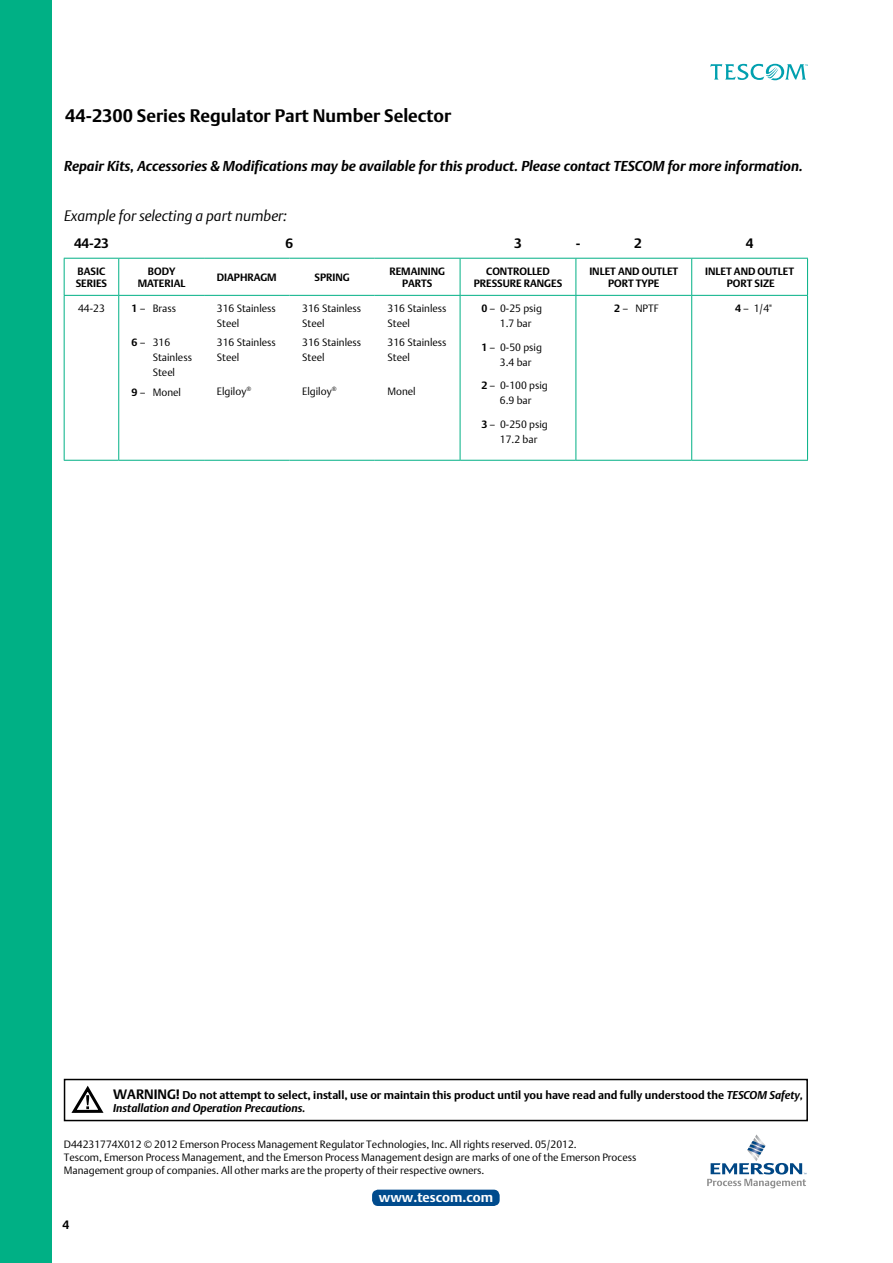
<style>
.page{position:relative;width:893px;height:1263px;background:#fff}
.page>*{position:absolute;margin:0;border:0;box-sizing:border-box;transform-origin:0 0}
.t1{font:700 18px "DTL Argo T";color:#000}
.t2{font:italic 15px "DTL Argo T Light";color:#000}
.t3{font:italic 700 14.25px "DTL Argo T";color:#000}
.t4{font:700 13.5px "DTL Argo T";color:#fff}
.t5{font:700 13.5px "DTL Argo T";color:#000}
.t6{font:700 12px "DTL Argo T";color:#000}
.t7{font:700 11.25px "DTL Argo T";color:#000}
.t8{font:italic 700 11.25px "DTL Argo T";color:#000}
.t9{font:10.5px/15px "DTL Argo T Light";color:#000}
.t10{font:700 10.5px/12px "DTL Argo T";color:#000}
.s1{font-family:"DTL Argo T";font-weight:700}
.s2{font-size:13.5px}
.s3{font-style:italic}
</style>
<div class="page">
<div style="left:0;top:0;width:51px;height:1263px;background:#00b085"></div>
<svg style="left:710px;top:64px;width:98px;height:16px"></svg>
<hr style="left:64px;top:258px;width:55px;height:1px;background:#00b085">
<hr style="left:64px;top:259px;width:1px;height:36px;background:#00b085">
<hr style="left:460px;top:258px;width:116px;height:1px;background:#00b085">
<hr style="left:576px;top:258px;width:116px;height:1px;background:#00b085">
<hr style="left:575px;top:259px;width:1px;height:36px;background:#00b085">
<hr style="left:692px;top:258px;width:116px;height:1px;background:#00b085">
<hr style="left:691px;top:259px;width:1px;height:36px;background:#00b085">
<hr style="left:807px;top:259px;width:1px;height:36px;background:#00b085">
<hr style="left:64px;top:295px;width:55px;height:1px;background:#00b085">
<hr style="left:64px;top:296px;width:1px;height:164px;background:#00b085">
<hr style="left:460px;top:295px;width:116px;height:1px;background:#00b085">
<hr style="left:576px;top:295px;width:116px;height:1px;background:#00b085">
<hr style="left:575px;top:296px;width:1px;height:164px;background:#00b085">
<hr style="left:692px;top:295px;width:116px;height:1px;background:#00b085">
<hr style="left:691px;top:296px;width:1px;height:164px;background:#00b085">
<hr style="left:807px;top:296px;width:1px;height:164px;background:#00b085">
<hr style="left:119px;top:258px;width:85px;height:1px;background:#00b085">
<hr style="left:118px;top:259px;width:1px;height:36px;background:#00b085">
<hr style="left:204px;top:258px;width:85px;height:1px;background:#00b085">
<hr style="left:289px;top:258px;width:86px;height:1px;background:#00b085">
<hr style="left:375px;top:258px;width:85px;height:1px;background:#00b085">
<hr style="left:460px;top:259px;width:1px;height:36px;background:#00b085">
<hr style="left:119px;top:295px;width:85px;height:1px;background:#00b085">
<hr style="left:118px;top:296px;width:1px;height:164px;background:#00b085">
<hr style="left:204px;top:295px;width:85px;height:1px;background:#00b085">
<hr style="left:289px;top:295px;width:86px;height:1px;background:#00b085">
<hr style="left:375px;top:295px;width:85px;height:1px;background:#00b085">
<hr style="left:460px;top:296px;width:1px;height:164px;background:#00b085">
<hr style="left:64px;top:460px;width:55px;height:1px;background:#00b085">
<hr style="left:119px;top:460px;width:85px;height:1px;background:#00b085">
<hr style="left:204px;top:460px;width:85px;height:1px;background:#00b085">
<hr style="left:289px;top:460px;width:86px;height:1px;background:#00b085">
<hr style="left:375px;top:460px;width:85px;height:1px;background:#00b085">
<hr style="left:460px;top:460px;width:116px;height:1px;background:#00b085">
<hr style="left:576px;top:460px;width:116px;height:1px;background:#00b085">
<hr style="left:692px;top:460px;width:116px;height:1px;background:#00b085">
<div style="left:64px;top:1079px;width:744px;height:42px;border:2px solid #000"></div>
<svg style="left:707px;top:1134px;width:99px;height:54px"></svg>
<div style="left:372px;top:1189px;width:128px;height:17px;background:#004b8d;border-radius:6px"></div>
<svg style="left:71px;top:1085px;width:33px;height:28px"></svg>
<h1 class="t1" style="left:65px;top:105px;width:387px">44-2300 Series Regulator Part Number Selector</h1>
<h3 class="t3" style="left:64px;top:157px;width:740px">Repair Kits, Accessories &amp; Modifications may be available for this product. Please contact Tescom for more information.</h3>
<h2 class="t2" style="left:64px;top:207px;width:224px">Example for selecting a part number:</h2>
<p class="t5" style="left:74px;top:235px;width:36px">44-23</p>
<p class="t5" style="left:286px;top:235px;width:9px">6</p>
<p class="t5" style="left:514px;top:235px;width:9px">3</p>
<p class="t5" style="left:576px;top:235px;width:6px">-</p>
<p class="t5" style="left:634px;top:235px;width:9px">2</p>
<p class="t5" style="left:746px;top:235px;width:9px">4</p>
<p class="t10" style="left:76px;top:265px;width:30px">Basic series</p>
<p class="t10" style="left:138px;top:265px;width:38px;text-indent:10px">Body mater</p>
<p class="t10" style="left:217px;top:271px;width:38px">diaphrag</p>
<p class="t10" style="left:267px;top:271px;width:11px">m</p>
<p class="t10" style="left:315px;top:271px;width:29px">spring</p>
<p class="t10" style="left:402px;top:265px;width:37px;text-indent:-13px">remaining<br>Parts</p>
<p class="t10" style="left:486px;top:265px;width:8px">controlled</p>
<p class="t10" style="left:589px;top:265px;width:10px">inlet</p>
<p class="t10" style="left:618px;top:265px;width:9px">and</p>
<p class="t10" style="left:642px;top:265px;width:22px">outlet</p>
<p class="t10" style="left:608px;top:277px;width:8px">port</p>
<p class="t10" style="left:636px;top:277px;width:19px">type</p>
<p class="t10" style="left:705px;top:265px;width:10px">inlet</p>
<p class="t10" style="left:734px;top:265px;width:9px">and</p>
<p class="t10" style="left:758px;top:265px;width:22px">outlet</p>
<p class="t10" style="left:727px;top:277px;width:8px">port</p>
<p class="t10" style="left:754px;top:277px;width:21px">size</p>
<p class="t10" style="left:474px;top:277px;width:7px">press</p>
<p class="t10" style="left:503px;top:277px;width:29px">ure ranges</p>
<p class="t10" style="left:171px;top:277px;width:10px">ial</p>
<p class="t9" style="left:78px;top:301px;width:28px">44-23</p>
<p class="t9" style="left:132px;top:301px;width:46px"><span class="s1">1</span> – Brass</p>
<p class="t9" style="left:153px;top:335px;width:41px;text-indent:-21px"><span class="s1">6</span> – 316<br>Stainless<br>Steel</p>
<p class="t9" style="left:132px;top:384px;width:51px"><span class="s1">9</span> – Monel</p>
<p class="t9" style="left:217px;top:301px;width:61px">316 Stainless<br>Steel</p>
<p class="t9" style="left:217px;top:335px;width:61px">316 Stainless<br>Steel</p>
<p class="t9" style="left:217px;top:384px;width:36px">Elgiloy<sup>®</sup></p>
<p class="t9" style="left:302px;top:301px;width:61px">316 Stainless<br>Steel</p>
<p class="t9" style="left:302px;top:335px;width:61px">316 Stainless<br>Steel</p>
<p class="t9" style="left:302px;top:384px;width:36px">Elgiloy<sup>®</sup></p>
<p class="t9" style="left:387px;top:301px;width:61px">316 Stainless<br>Steel</p>
<p class="t9" style="left:387px;top:335px;width:61px">316 Stainless<br>Steel</p>
<p class="t9" style="left:387px;top:384px;width:30px">Monel</p>
<p class="t9" style="left:500px;top:301px;width:44px;text-indent:-18px"><span class="s1">0</span> – 0-25 psig<br>1.7 bar</p>
<p class="t9" style="left:500px;top:339px;width:44px;text-indent:-18px"><span class="s1">1</span> – 0-50 psig<br>3.4 bar</p>
<p class="t9" style="left:481px;top:378px;width:68px;text-align:center"><span class="s1">2</span> – 0-100 psig<br>6.9 bar</p>
<p class="t9" style="left:500px;top:416px;width:50px;text-indent:-18px"><span class="s1">3</span> – 0-250 psig<br>17.2 bar</p>
<p class="t9" style="left:614px;top:301px;width:46px"><span class="s1">2</span> – NPTF</p>
<p class="t9" style="left:735px;top:301px;width:39px"><span class="s1">4</span> – 1/4"</p>
<p class="t7" style="left:113px;top:1088px;width:627px"><span class="s2">WARNING!</span> Do not attempt to select, install, use or maintain this product until you have read and fully understood the <span class="s3">TESCO</span></p>
<p class="t8" style="left:757px;top:1088px;width:47px">M Safety,</p>
<p class="t8" style="left:113px;top:1101px;width:194px">Installation and Operation Precautions.</p>
<p class="t9" style="left:64px;top:1138px;width:574px;line-height:12.6px">D44231774X012 © 2012 Emerson Process Management Regulator Technologies, Inc. All rights reserved. 05/2012.<br>Tescom, Emerson Process Management, and the Emerson Process Management design are marks of one of the Emerson Process<br>Management group of companies. All other marks are the property of their respective owners.</p>
<p class="t4" style="left:379px;top:1189px;width:116px">www.tescom.com</p>
<p class="t6" style="left:63px;top:1217px;width:8px">4</p>
</div>
